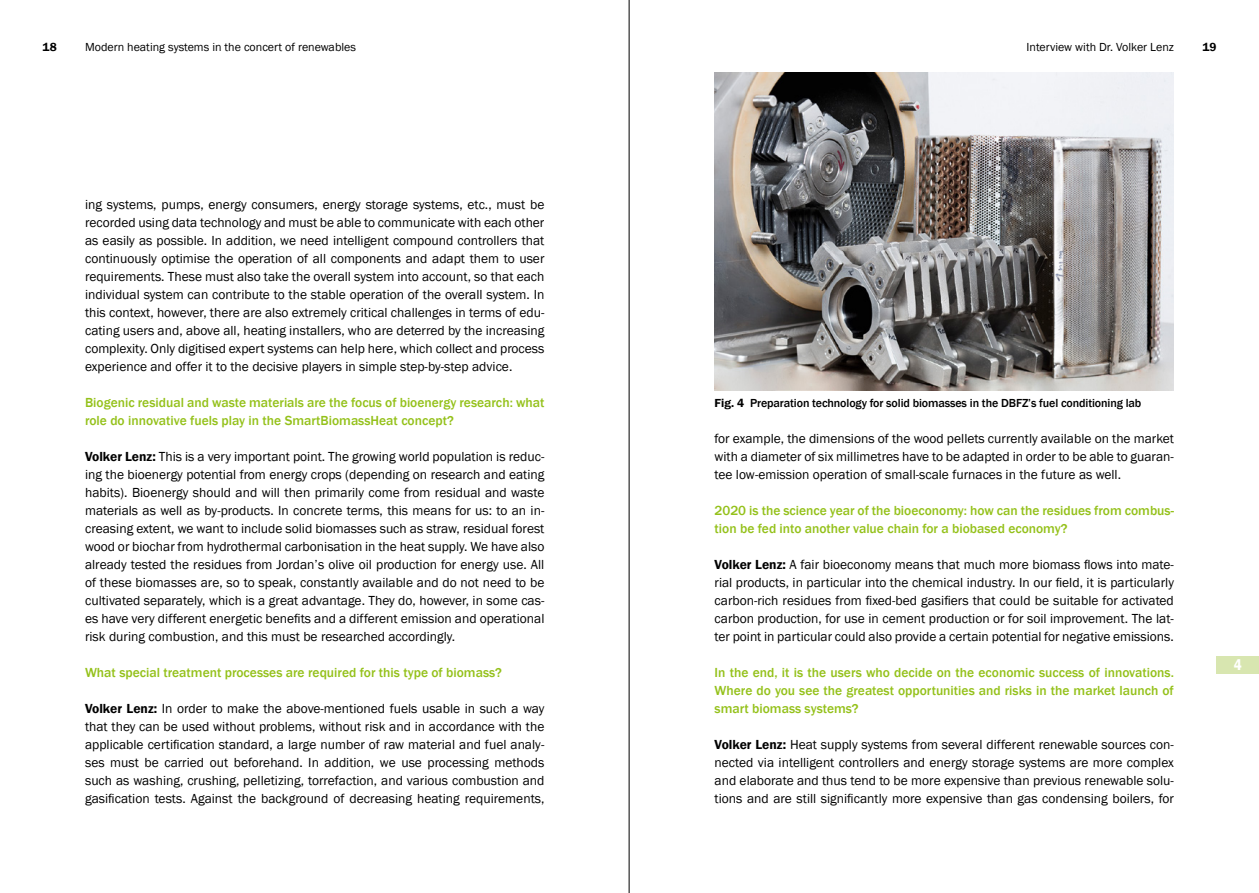
<style>
.page{position:relative;width:1259px;height:893px;background:#fff}
.page>*{position:absolute;margin:0;border:0;box-sizing:border-box;transform-origin:0 0}
.Ü1{font:600 condensed 15.75px "Franklin Gothic";color:#fff}
.t1{font:13.5px/18px "Franklin Gothic";color:#000;text-align:justify}
.t2{font:500 13.5px/18px "Franklin Gothic";color:#94c11a}
.BU{font:500 12px "Franklin Gothic";letter-spacing:-.01em;color:#000}
.t3{font:12px "Franklin Gothic";color:#000}
.t4{font:600 12px "Franklin Gothic";color:#000}
.s1{font-weight:600}
</style>
<div class="page">
<img style="left:714px;top:72px;width:460px;height:318px">
<div style="left:1216px;top:656px;width:43px;height:18px;background:#d8e6b0"></div>
<hr style="left:629px;top:0;width:1px;height:893px;background:#000">
<p class="t4" style="left:43px;top:40px;width:16px">18</p>
<p class="t3" style="left:85px;top:39px;width:272px">Modern heating systems in the concert of renewables</p>
<p class="t3" style="left:1026px;top:39px;width:149px">Interview with Dr. Volker Lenz</p>
<p class="t4" style="left:1202px;top:40px;width:16px">19</p>
<p class="t1" style="left:85px;top:196px;width:461px">ing systems, pumps, energy consumers, energy storage systems, etc., must be recorded using data technology and must be able to communicate with each other as easily as possible. In addition, we need intelligent compound controllers that continuously optimise the operation of all components and adapt them to user requirements. These must also take the overall system into account, so that each individual system can contribute to the stable operation of the overall system. In this context, however, there are also extremely critical challenges in terms of edu&shy;cating users and, above all, heating installers, who are deterred by the increasing complexity. Only digitised expert systems can help here, which collect and process experience and offer it to the decisive players in simple step-by-step advice.</p>
<p class="t2" style="left:85px;top:394px;width:461px">Biogenic residual and waste materials are the focus of bioenergy research: what role do innovative fuels play in the SmartBiomassHeat concept?</p>
<p class="t1" style="left:85px;top:448px;width:461px"><span class="s1">Volker Lenz:</span> This is a very important point. The growing world population is reduc&shy;ing the bioenergy potential from energy crops (depending on research and eating habits). Bioenergy should and will then primarily come from residual and waste materials as well as by-products. In concrete terms, this means for us: to an in&shy;creasing extent, we want to include solid biomasses such as straw, residual forest wood or biochar from hydrothermal carbonisation in the heat supply. We have also already tested the residues from Jordan’s olive oil production for energy use. All of these biomasses are, so to speak, constantly available and do not need to be cultivated separately, which is a great advantage. They do, however, in some cas&shy;es have very different energetic benefits and a different emission and operational risk during combustion, and this must be researched accordingly.</p>
<p class="t2" style="left:85px;top:664px;width:418px">What special treatment processes are required for this type of biomass?</p>
<p class="t1" style="left:85px;top:700px;width:461px"><span class="s1">Volker Lenz:</span> In order to make the above-mentioned fuels usable in such a way that they can be used without problems, without risk and in accordance with the applicable certification standard, a large number of raw material and fuel analy&shy;ses must be carried out beforehand. In addition, we use processing methods such as washing, crushing, pelletizing, torrefaction, and various combustion and gasification tests. Against the background of decreasing heating requirements,</p>
<p class="BU" style="left:714px;top:396px;width:428px"><span class="s1">Fig. 4</span> Preparation technology for solid biomasses in the DBFZ’s fuel conditioning lab</p>
<p class="t1" style="left:714px;top:430px;width:461px">for example, the dimensions of the wood pellets currently available on the market with a diameter of six millimetres have to be adapted in order to be able to guaran&shy;tee low-emission operation of small-scale furnaces in the future as well.</p>
<p class="t2" style="left:714px;top:502px;width:461px">2020 is the science year of the bioeconomy: how can the residues from combus&shy;tion be fed into another value chain for a biobased economy?</p>
<p class="t1" style="left:714px;top:556px;width:461px"><span class="s1">Volker Lenz:</span> A fair bioeconomy means that much more biomass flows into mate&shy;rial products, in particular into the chemical industry. In our field, it is particularly carbon-rich residues from fixed-bed gasifiers that could be suitable for activated carbon production, for use in cement production or for soil improvement. The lat&shy;ter point in particular could also provide a certain potential for negative emissions.</p>
<p class="t2" style="left:714px;top:664px;width:461px;text-align:justify">In the end, it is the users who decide on the economic success of innovations.<br>Where do you see the greatest opportunities and risks in the market launch of smart biomass systems?</p>
<p class="t1" style="left:714px;top:736px;width:461px"><span class="s1">Volker Lenz:</span> Heat supply systems from several different renewable sources con&shy;nected via intelligent controllers and energy storage systems are more complex and elaborate and thus tend to be more expensive than previous renewable solu&shy;tions and are still significantly more expensive than gas condensing boilers, for</p>
<p class="Ü1" style="left:1233px;top:654px;width:10px">4</p>
</div>
